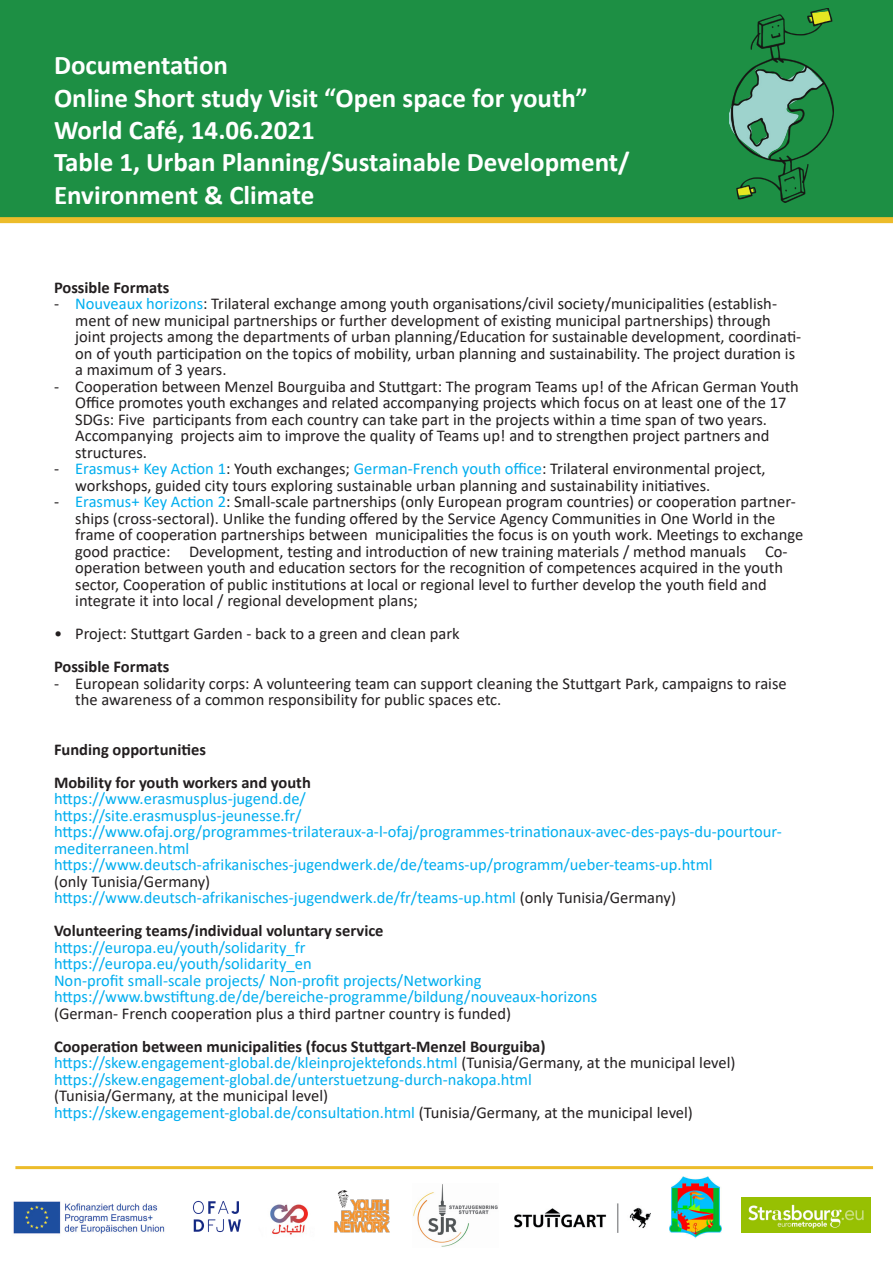
<style>
.page{position:relative;width:893px;height:1263px;background:#fff}
.page>*{position:absolute;margin:0;border:0;box-sizing:border-box;transform-origin:0 0}
.t1{font:700 27px "Calibri";color:#fff}
.t2{font:16.5px/16.5px "Calibri";color:#231f20}
.t3{font:16.5px/16.5px "Calibri";color:#00aeef}
.t4{font:700 16.5px "Calibri";color:#231f20}
.s1{color:#00aeef}
.s2{color:#231f20}
</style>
<div class="page">
<div style="left:0;top:0;width:893px;height:218px;background:#1d8f44"></div>
<div style="left:0;top:217px;width:893px;height:6px;background:#ecbc2a"></div>
<hr style="left:15px;top:1166px;width:858px;height:3px;background:#ecbc2a">
<img style="left:13px;top:1201px;width:152px;height:33px">
<img style="left:670px;top:1176px;width:52px;height:62px">
<img style="left:270px;top:1204px;width:38px;height:31px">
<img style="left:192px;top:1200px;width:49px;height:33px">
<img style="left:514px;top:1203px;width:136px;height:29px">
<img style="left:334px;top:1190px;width:56px;height:43px">
<img style="left:413px;top:1184px;width:85px;height:63px">
<img style="left:741px;top:1198px;width:130px;height:34px">
<img style="left:730px;top:9px;width:103px;height:194px">
<p class="t1" style="left:54px;top:46px;width:176px">Documentation</p>
<p class="t1" style="left:54px;top:79px;width:535px">Online Short study Visit “Open space for youth”</p>
<p class="t1" style="left:54px;top:111px;width:262px">World Café, 14.06.2021</p>
<p class="t1" style="left:54px;top:143px;width:577px">Table 1, Urban Planning/Sustainable Development/</p>
<p class="t1" style="left:54px;top:176px;width:262px">Environment &amp; Climate</p>
<p class="t4" style="left:54px;top:276px;width:117px">Possible Formats</p>
<p class="t2" style="left:75px;top:295px;width:727px;text-indent:-21px">- <span class="s1">Nouveaux horizons</span>: Trilateral exchange among youth organisations/civil society/municipalities (establish&shy;ment of new municipal partnerships or further development of existing municipal partnerships) through joint projects among the departments of urban planning/Education for sustainable development, coordinati&shy;on of youth participation on the topics of mobility, urban planning and sustainability. The project duration is a maximum of 3 years.</p>
<p class="t2" style="left:75px;top:378px;width:725px;text-indent:-21px">- Cooperation between Menzel Bourguiba and Stuttgart: The program Teams up! of the African German Youth Office promotes youth exchanges and related accompanying projects which focus on at least one of the 17<br>SDGs: Five participants from each country can take part in the projects within a time span of two years.<br>Accompanying projects aim to improve the quality of Teams up! and to strengthen project partners and structures.</p>
<p class="t2" style="left:75px;top:460px;width:692px;text-indent:-21px">- <span class="s1">Erasmus+ Key Action 1</span>: Youth exchanges; <span class="s1">German-French youth office</span>: Trilateral environmental project, workshops, guided city tours exploring sustainable urban planning and sustainability initiatives.</p>
<p class="t2" style="left:75px;top:493px;width:730px;text-indent:-21px">- <span class="s1">Erasmus+ Key Action 2</span>: Small-scale partnerships (only European program countries) or cooperation partner&shy;ships (cross-sectoral). Unlike the funding offered by the Service Agency Communities in One World in the frame of cooperation partnerships between municipalities the focus is on youth work. Meetings to exchange good practice: Development, testing and introduction of new training materials / method manuals Co&shy;operation between youth and education sectors for the recognition of competences acquired in the youth sector, Cooperation of public institutions at local or regional level to further develop the youth field and integrate it into local / regional development plans;</p>
<p class="t2" style="left:54px;top:625px;width:407px">• Project: Stuttgart Garden - back to a green and clean park</p>
<p class="t4" style="left:54px;top:655px;width:117px">Possible Formats</p>
<p class="t2" style="left:75px;top:675px;width:713px;text-indent:-21px">- European solidarity corps: A volunteering team can support cleaning the Stuttgart Park, campaigns to raise the awareness of a common responsibility for public spaces etc.</p>
<p class="t4" style="left:54px;top:738px;width:153px">Funding opportunities</p>
<p class="t4" style="left:54px;top:771px;width:258px">Mobility for youth workers and youth</p>
<p class="t3" style="left:54px;top:790px;width:253px">https://www.erasmusplus-jugend.de/</p>
<p class="t3" style="left:54px;top:807px;width:249px">https://site.erasmusplus-jeunesse.fr/</p>
<p class="t3" style="left:54px;top:823px;width:729px">https://www.ofaj.org/programmes-trilateraux-a-l-ofaj/programmes-trinationaux-avec-des-pays-du-pourtour&shy;mediterraneen.html</p>
<p class="t3" style="left:54px;top:856px;width:660px">https://www.deutsch-afrikanisches-jugendwerk.de/de/teams-up/programm/ueber-teams-up.html</p>
<p class="t2" style="left:54px;top:873px;width:158px">(only Tunisia/Germany)</p>
<p class="t3" style="left:54px;top:889px;width:623px">https://www.deutsch-afrikanisches-jugendwerk.de/fr/teams-up.html <span class="s2">(only Tunisia/Germany)</span></p>
<p class="t4" style="left:54px;top:919px;width:331px">Volunteering teams/individual voluntary service</p>
<p class="t3" style="left:54px;top:939px;width:253px">https://europa.eu/youth/solidarity_fr</p>
<p class="t3" style="left:54px;top:955px;width:259px">https://europa.eu/youth/solidarity_en</p>
<p class="t3" style="left:54px;top:972px;width:429px">Non-profit small-scale projects/ Non-profit projects/Networking</p>
<p class="t3" style="left:54px;top:988px;width:545px">https://www.bwstiftung.de/de/bereiche-programme/bildung/nouveaux-horizons</p>
<p class="t2" style="left:54px;top:1005px;width:459px">(German- French cooperation plus a third partner country is funded)</p>
<p class="t4" style="left:54px;top:1035px;width:493px">Cooperation between municipalities (focus Stuttgart-Menzel Bourguiba)</p>
<p class="t3" style="left:54px;top:1054px;width:683px">https://skew.engagement-global.de/kleinprojektefonds.html <span class="s2">(Tunisia/Germany, at the municipal level)</span></p>
<p class="t3" style="left:54px;top:1071px;width:479px">https://skew.engagement-global.de/unterstuetzung-durch-nakopa.html</p>
<p class="t2" style="left:54px;top:1087px;width:276px">(Tunisia/Germany, at the municipal level)</p>
<p class="t3" style="left:54px;top:1104px;width:640px">https://skew.engagement-global.de/consultation.html <span class="s2">(Tunisia/Germany, at the municipal level)</span></p>
</div>
